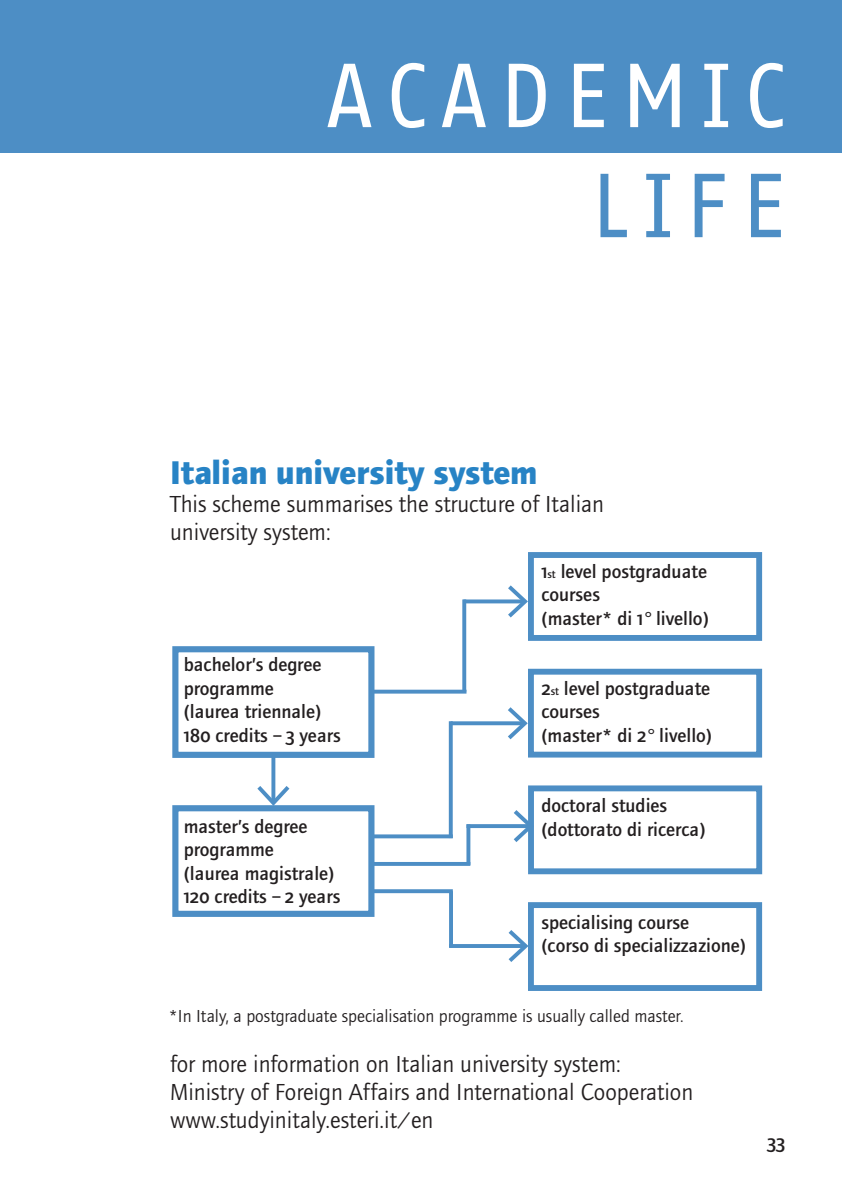
<style>
.page{position:relative;width:842px;height:1191px;background:#fff}
.page>*{position:absolute;margin:0;border:0;box-sizing:border-box;transform-origin:0 0}
.TITOLO{font:88px/110px "Fago Office Sans";letter-spacing:.15em;color:#fff;text-align:right}
.titolo_paragrafo{font:700 34px "Foundry Journal";color:#2783c5}
.testo{font:24px "Foundry Journal";color:#231f20}
.t1{font:500 20px "Foundry Journal SC";color:#231f20}
.t2{font:500 19.6px/23.6px "Foundry Journal";color:#231f20}
.note{font:18px "Foundry Journal";color:#231f20}
.s1{color:#4d8ec5}
.s2{font-family:"Foundry Journal SC"}
.s3{font-size:11.4px}
</style>
<div class="page">
<div style="left:0;top:0;width:842px;height:153px;background:#4d8ec5"></div>
<div style="left:528px;top:552px;width:234px;height:89px;border:6px solid #4d8ec5"></div>
<div style="left:528px;top:669px;width:234px;height:88px;border:6px solid #4d8ec5"></div>
<div style="left:528px;top:785px;width:234px;height:89px;border:6px solid #4d8ec5"></div>
<div style="left:528px;top:902px;width:234px;height:89px;border:6px solid #4d8ec5"></div>
<div style="left:172px;top:646px;width:202px;height:112px;border:6px solid #4d8ec5"></div>
<div style="left:172px;top:805px;width:202px;height:112px;border:6px solid #4d8ec5"></div>
<svg style="left:371px;top:689px;width:95px;height:4px"></svg>
<svg style="left:462px;top:599px;width:4px;height:92px"></svg>
<svg style="left:463px;top:599px;width:45px;height:4px"></svg>
<svg style="left:508px;top:585px;width:20px;height:32px"></svg>
<svg style="left:271px;top:756px;width:4px;height:30px"></svg>
<svg style="left:257px;top:786px;width:32px;height:20px"></svg>
<svg style="left:371px;top:834px;width:78px;height:4px"></svg>
<svg style="left:371px;top:862px;width:99px;height:4px"></svg>
<svg style="left:371px;top:889px;width:82px;height:4px"></svg>
<svg style="left:449px;top:721px;width:4px;height:117px"></svg>
<svg style="left:451px;top:721px;width:57px;height:4px"></svg>
<svg style="left:508px;top:707px;width:20px;height:32px"></svg>
<hr style="left:449px;top:944px;width:75px;height:4px;background:#4d8ec5">
<svg style="left:509px;top:930px;width:19px;height:32px"></svg>
<svg style="left:470px;top:824px;width:44px;height:4px"></svg>
<svg style="left:514px;top:810px;width:20px;height:32px"></svg>
<svg style="left:466px;top:824px;width:4px;height:41px"></svg>
<svg style="left:449px;top:891px;width:4px;height:53px"></svg>
<p class="TITOLO" style="left:327px;top:42px;width:461px">ACADEMIC<br><span class="s1">LIFE</span></p>
<p class="titolo_paragrafo" style="left:170px;top:452px;width:369px">Italian university system</p>
<p class="testo" style="left:170px;top:490px;width:435px">This scheme summarises the structure of Italian</p>
<p class="testo" style="left:170px;top:518px;width:162px">university system:</p>
<p class="t2" style="left:184px;top:653px;width:159px">bachelor’s degree programme<br>(laurea triennale)<br><span class="s2">180</span> credits – <span class="s2">3</span> years</p>
<p class="t2" style="left:184px;top:814px;width:158px">master’s degree programme<br>(laurea magistrale)<br><span class="s2">120</span> credits – <span class="s2">2</span> years</p>
<p class="t2" style="left:541px;top:559px;width:169px"><span class="s2">1</span><span class="s3">st</span> level postgraduate courses<br>(master* di <span class="s2">1</span>° livello)</p>
<p class="t2" style="left:541px;top:676px;width:172px"><span class="s2">2</span><span class="s3">st</span> level postgraduate courses<br>(master* di <span class="s2">2</span>° livello)</p>
<p class="t2" style="left:541px;top:794px;width:166px">doctoral studies (dottorato di ricerca)</p>
<p class="t2" style="left:541px;top:910px;width:206px">specialising course<br>(corso di specializzazione)</p>
<p class="note" style="left:168px;top:1006px;width:517px">*In Italy, a postgraduate specialisation programme is usually called master.</p>
<p class="testo" style="left:170px;top:1050px;width:452px">for more information on Italian university system:</p>
<p class="testo" style="left:170px;top:1078px;width:525px">Ministry of Foreign Affairs and International Cooperation</p>
<p class="testo" style="left:170px;top:1106px;width:265px">www.studyinitaly.esteri.it/en</p>
<p class="t1" style="left:767px;top:1131px;width:20px">33</p>
</div>
